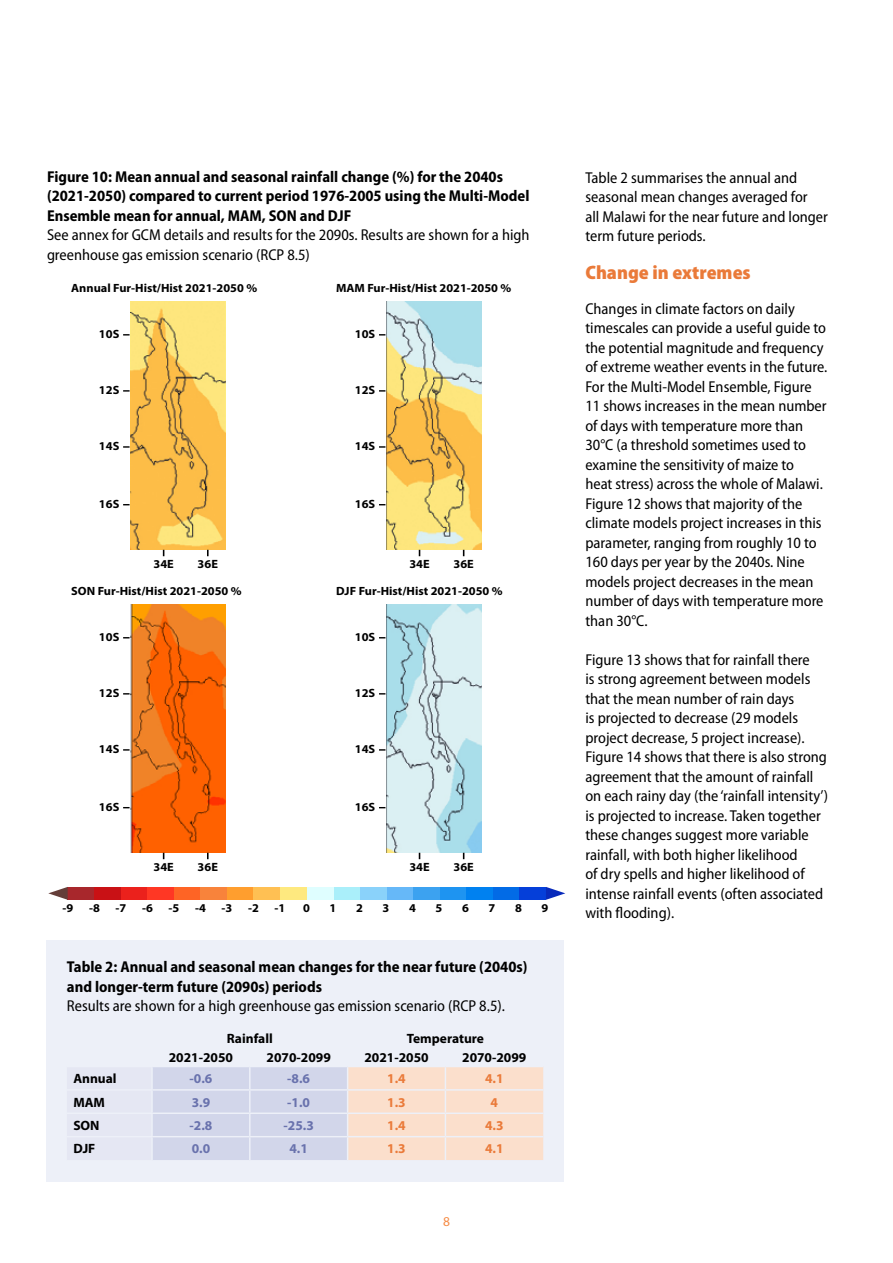
<style>
.page{position:relative;width:893px;height:1263px;background:#fff}
.page>*{position:absolute;margin:0;border:0;box-sizing:border-box;transform-origin:0 0}
.t1{font:900 semi-condensed 19.5px "Myriad Pro";color:#ea7a39}
.t2{font:semi-condensed 15.75px/19.5px "Myriad Pro";color:#000}
.t3{font:700 semi-condensed 15.75px/19.5px "Myriad Pro";color:#000}
.t4{font:700 13.5px "Myriad Pro";color:#000}
.t5{font:700 13.5px "Myriad Pro";color:#6972ad}
.t6{font:700 13.5px "Myriad Pro";color:#ea7a39}
.t7{font:13.5px "Myriad Pro";color:#f68a43}
.t8{font:700 12px "Myriad Pro";color:#000}
</style>
<div class="page">
<div style="left:47px;top:940px;width:517px;height:242px;background:#edf0f8"></div>
<svg style="left:153px;top:1067px;width:390px;height:93px"></svg>
<img style="left:130px;top:302px;width:95px;height:248px">
<img style="left:130px;top:605px;width:95px;height:248px">
<svg style="left:207px;top:550px;width:2px;height:6px"></svg>
<svg style="left:207px;top:853px;width:2px;height:6px"></svg>
<div style="left:68px;top:887px;width:26px;height:13px;background:#a8272c"></div>
<div style="left:174px;top:887px;width:27px;height:13px;background:#fe6425"></div>
<div style="left:280px;top:887px;width:27px;height:13px;background:#fee97f"></div>
<div style="left:387px;top:887px;width:26px;height:13px;background:#66b8f8"></div>
<div style="left:493px;top:887px;width:26px;height:13px;background:#026be6"></div>
<div style="left:121px;top:887px;width:26px;height:13px;background:#eb211c"></div>
<div style="left:227px;top:887px;width:27px;height:13px;background:#ff9e2e"></div>
<div style="left:333px;top:887px;width:27px;height:13px;background:#aaeffa"></div>
<div style="left:440px;top:887px;width:26px;height:13px;background:#1e94f1"></div>
<div style="left:94px;top:887px;width:27px;height:13px;background:#c91115"></div>
<div style="left:201px;top:887px;width:26px;height:13px;background:#f8833b"></div>
<div style="left:307px;top:887px;width:26px;height:13px;background:#dffeff"></div>
<div style="left:413px;top:887px;width:27px;height:13px;background:#3ca2f0"></div>
<div style="left:519px;top:887px;width:27px;height:13px;background:#053fd9"></div>
<div style="left:147px;top:887px;width:27px;height:13px;background:#ff3724"></div>
<div style="left:254px;top:887px;width:26px;height:13px;background:#ffc053"></div>
<div style="left:360px;top:887px;width:27px;height:13px;background:#8ad2fa"></div>
<div style="left:466px;top:887px;width:27px;height:13px;background:#0081f0"></div>
<svg style="left:546px;top:887px;width:19px;height:13px"></svg>
<svg style="left:48px;top:887px;width:20px;height:13px"></svg>
<svg style="left:123px;top:390px;width:7px;height:2px"></svg>
<svg style="left:123px;top:446px;width:7px;height:2px"></svg>
<svg style="left:123px;top:749px;width:7px;height:2px"></svg>
<img style="left:386px;top:302px;width:95px;height:248px">
<img style="left:386px;top:605px;width:95px;height:248px">
<svg style="left:379px;top:390px;width:6px;height:2px"></svg>
<svg style="left:379px;top:446px;width:6px;height:2px"></svg>
<svg style="left:379px;top:749px;width:6px;height:2px"></svg>
<p class="t3" style="left:47px;top:166px;width:484px">Figure 10: Mean annual and seasonal rainfall change (%) for the 2040s (2021-2050) compared to current period 1976-2005 using the Multi-Model<br>Ensemble mean for annual, MAM, SON and DJF</p>
<p class="t2" style="left:47px;top:226px;width:484px">See annex for GCM details and results for the 2090s. Results are shown for a high greenhouse gas emission scenario (RCP 8.5)</p>
<p class="t8" style="left:71px;top:280px;width:188px">Annual Fur-Hist/Hist 2021-2050 %</p>
<p class="t8" style="left:336px;top:280px;width:177px">MAM Fur-Hist/Hist 2021-2050 %</p>
<p class="t8" style="left:99px;top:326px;width:22px">10S</p>
<p class="t8" style="left:355px;top:326px;width:22px">10S</p>
<p class="t8" style="left:99px;top:382px;width:22px">12S</p>
<p class="t8" style="left:355px;top:382px;width:22px">12S</p>
<p class="t8" style="left:99px;top:438px;width:22px">14S</p>
<p class="t8" style="left:355px;top:438px;width:22px">14S</p>
<p class="t8" style="left:99px;top:496px;width:22px">16S</p>
<p class="t8" style="left:355px;top:496px;width:22px">16S</p>
<p class="t8" style="left:153px;top:556px;width:22px">34E</p>
<p class="t8" style="left:198px;top:556px;width:22px">36E</p>
<p class="t8" style="left:409px;top:556px;width:22px">34E</p>
<p class="t8" style="left:453px;top:556px;width:22px">36E</p>
<p class="t8" style="left:71px;top:583px;width:172px">SON Fur-Hist/Hist 2021-2050 %</p>
<p class="t8" style="left:336px;top:583px;width:168px">DJF Fur-Hist/Hist 2021-2050 %</p>
<p class="t8" style="left:99px;top:629px;width:22px">10S</p>
<p class="t8" style="left:355px;top:629px;width:22px">10S</p>
<p class="t8" style="left:99px;top:685px;width:22px">12S</p>
<p class="t8" style="left:355px;top:685px;width:22px">12S</p>
<p class="t8" style="left:99px;top:741px;width:22px">14S</p>
<p class="t8" style="left:355px;top:741px;width:22px">14S</p>
<p class="t8" style="left:99px;top:799px;width:22px">16S</p>
<p class="t8" style="left:355px;top:799px;width:22px">16S</p>
<p class="t8" style="left:153px;top:859px;width:22px">34E</p>
<p class="t8" style="left:198px;top:859px;width:22px">36E</p>
<p class="t8" style="left:409px;top:859px;width:22px">34E</p>
<p class="t8" style="left:453px;top:859px;width:22px">36E</p>
<p class="t8" style="left:63px;top:900px;width:12px">-9</p>
<p class="t8" style="left:89px;top:900px;width:12px">-8</p>
<p class="t8" style="left:116px;top:900px;width:12px">-7</p>
<p class="t8" style="left:142px;top:900px;width:12px">-6</p>
<p class="t8" style="left:169px;top:900px;width:12px">-5</p>
<p class="t8" style="left:195px;top:900px;width:12px">-4</p>
<p class="t8" style="left:222px;top:900px;width:12px">-3</p>
<p class="t8" style="left:248px;top:900px;width:12px">-2</p>
<p class="t8" style="left:275px;top:900px;width:12px">-1</p>
<p class="t8" style="left:303px;top:900px;width:8px">0</p>
<p class="t8" style="left:330px;top:900px;width:8px">1</p>
<p class="t8" style="left:356px;top:900px;width:8px">2</p>
<p class="t8" style="left:383px;top:900px;width:8px">3</p>
<p class="t8" style="left:409px;top:900px;width:8px">4</p>
<p class="t8" style="left:435px;top:900px;width:8px">5</p>
<p class="t8" style="left:462px;top:900px;width:8px">6</p>
<p class="t8" style="left:488px;top:900px;width:8px">7</p>
<p class="t8" style="left:515px;top:900px;width:8px">8</p>
<p class="t8" style="left:541px;top:900px;width:8px">9</p>
<p class="t3" style="left:67px;top:957px;width:462px">Table 2: Annual and seasonal mean changes for the near future (2040s) and longer-term future (2090s) periods</p>
<p class="t2" style="left:67px;top:997px;width:440px">Results are shown for a high greenhouse gas emission scenario (RCP 8.5).</p>
<p class="t4" style="left:227px;top:1030px;width:48px">Rainfall</p>
<p class="t4" style="left:407px;top:1030px;width:79px">Temperature</p>
<p class="t4" style="left:169px;top:1049px;width:66px">2021-2050</p>
<p class="t4" style="left:267px;top:1049px;width:66px">2070-2099</p>
<p class="t4" style="left:364px;top:1049px;width:66px">2021-2050</p>
<p class="t4" style="left:462px;top:1049px;width:66px">2070-2099</p>
<p class="t4" style="left:73px;top:1070px;width:45px">Annual</p>
<p class="t5" style="left:189px;top:1070px;width:24px">-0.6</p>
<p class="t5" style="left:287px;top:1070px;width:24px">-8.6</p>
<p class="t6" style="left:387px;top:1070px;width:20px">1.4</p>
<p class="t6" style="left:485px;top:1070px;width:20px">4.1</p>
<p class="t4" style="left:73px;top:1093px;width:33px">MAM</p>
<p class="t5" style="left:192px;top:1093px;width:20px">3.9</p>
<p class="t5" style="left:287px;top:1093px;width:24px">-1.0</p>
<p class="t6" style="left:387px;top:1093px;width:20px">1.3</p>
<p class="t6" style="left:491px;top:1093px;width:9px">4</p>
<p class="t4" style="left:73px;top:1117px;width:28px">SON</p>
<p class="t5" style="left:189px;top:1117px;width:24px">-2.8</p>
<p class="t5" style="left:284px;top:1117px;width:32px">-25.3</p>
<p class="t6" style="left:387px;top:1117px;width:20px">1.4</p>
<p class="t6" style="left:485px;top:1117px;width:20px">4.3</p>
<p class="t4" style="left:73px;top:1140px;width:24px">DJF</p>
<p class="t5" style="left:192px;top:1140px;width:20px">0.0</p>
<p class="t5" style="left:289px;top:1140px;width:20px">4.1</p>
<p class="t6" style="left:387px;top:1140px;width:20px">1.3</p>
<p class="t6" style="left:485px;top:1140px;width:20px">4.1</p>
<p class="t7" style="left:443px;top:1213px;width:8px">8</p>
<p class="t2" style="left:585px;top:168px;width:244px">Table 2 summarises the annual and seasonal mean changes averaged for<br>all Malawi for the near future and longer term future periods.</p>
<p class="t1" style="left:585px;top:262px;width:167px">Change in extremes</p>
<p class="t2" style="left:585px;top:299px;width:243px">Changes in climate factors on daily timescales can provide a useful guide to the potential magnitude and frequency of extreme weather events in the future.<br>For the Multi-Model Ensemble, Figure 11 shows increases in the mean number of days with temperature more than 30°C (a threshold sometimes used to examine the sensitivity of maize to<br>heat stress) across the whole of Malawi.<br>Figure 12 shows that majority of the climate models project increases in this parameter, ranging from roughly 10 to 160 days per year by the 2040s. Nine models project decreases in the mean number of days with temperature more than 30°C.</p>
<p class="t2" style="left:585px;top:650px;width:244px">Figure 13 shows that for rainfall there<br>is strong agreement between models that the mean number of rain days<br>is projected to decrease (29 models project decrease, 5 project increase).<br>Figure 14 shows that there is also strong agreement that the amount of rainfall on each rainy day (the ‘rainfall intensity’) is projected to increase. Taken together these changes suggest more variable rainfall, with both higher likelihood<br>of dry spells and higher likelihood of intense rainfall events (often associated with flooding).</p>
</div>
